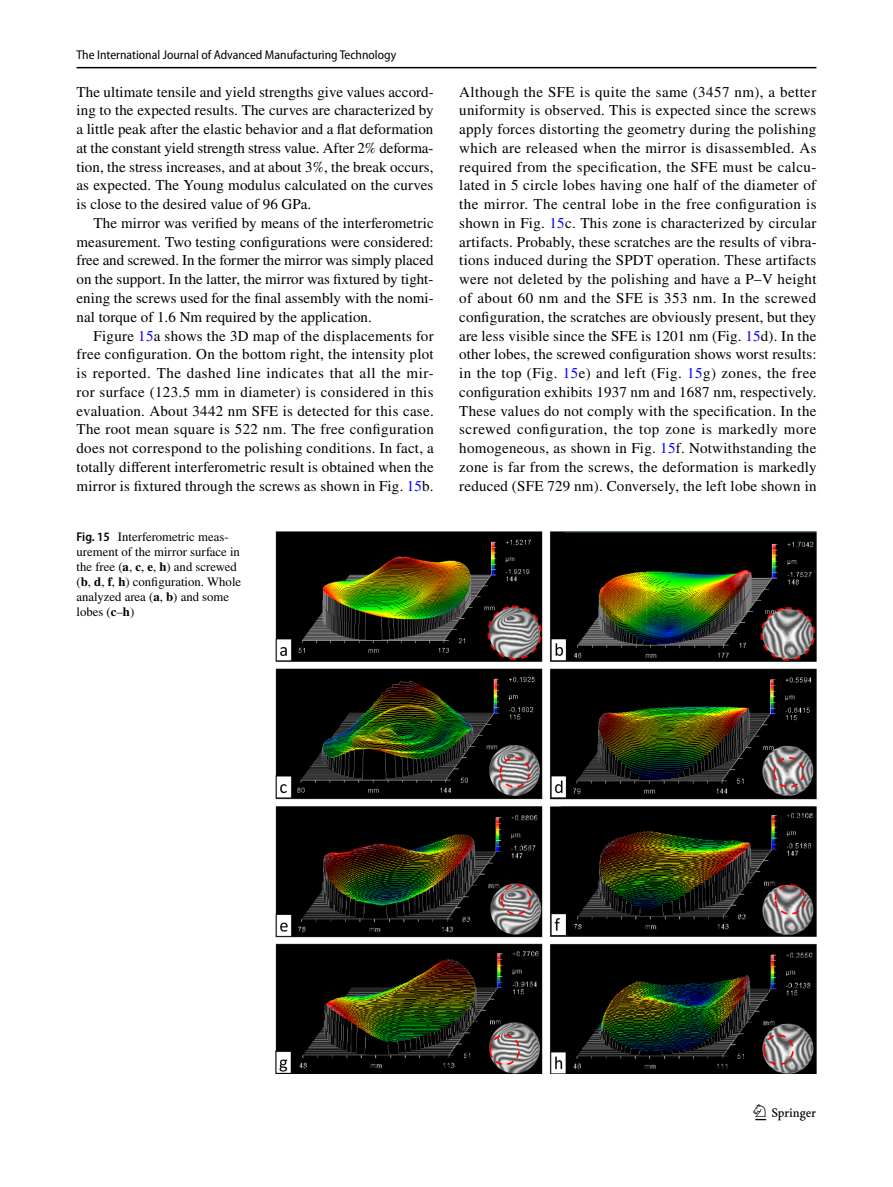
<style>
.page{position:relative;width:893px;height:1187px;background:#fff}
.page>*{position:absolute;margin:0;border:0;box-sizing:border-box;transform-origin:0 0}
.t1{font:22.5px "Springnew Regular 3";color:#000}
.t2{font:15px/18.8px "STIX";letter-spacing:.01em;color:#000;text-align:justify}
.t3{font:12.75px/15px "STIX";color:#000}
.t4{font:semi-condensed 12.75px "Myriad Pro";color:#000}
.s1{color:#00f}
.s2{font-family:"Myriad Pro";font-weight:600;font-stretch:semi-condensed}
.s3{font-weight:700}
</style>
<div class="page">
<hr style="left:77px;top:67px;width:739px;height:1px;background:#000">
<img style="left:275px;top:532px;width:541px;height:541px">
<p class="t4" style="left:77px;top:48px;width:321px">The International Journal of Advanced Manufacturing Technology</p>
<p class="t2" style="left:77px;top:83px;width:359px">The ultimate tensile and yield strengths give values accord&shy;ing to the expected results. The curves are characterized by a little peak after the elastic behavior and a flat deformation at the constant yield strength stress value. After 2% deforma&shy;tion, the stress increases, and at about 3%, the break occurs, as expected. The Young modulus calculated on the curves is close to the desired value of 96 GPa.</p>
<p class="t2" style="left:77px;top:214px;width:359px;text-indent:17px">The mirror was verified by means of the interferometric measurement. Two testing configurations were considered: free and screwed. In the former the mirror was simply placed on the support. In the latter, the mirror was fixtured by tight&shy;ening the screws used for the final assembly with the nomi&shy;nal torque of 1.6 Nm required by the application.</p>
<p class="t2" style="left:77px;top:327px;width:359px;text-indent:17px">Figure <span class="s1">15</span>a shows the 3D map of the displacements for free configuration. On the bottom right, the intensity plot is reported. The dashed line indicates that all the mir&shy;ror surface (123.5 mm in diameter) is considered in this evaluation. About 3442 nm SFE is detected for this case.<br>The root mean square is 522 nm. The free configuration does not correspond to the polishing conditions. In fact, a totally different interferometric result is obtained when the mirror is fixtured through the screws as shown in Fig. <span class="s1">15</span>b.</p>
<p class="t3" style="left:77px;top:530px;width:166px"><span class="s2">Fig. 15</span> Interferometric meas&shy;urement of the mirror surface in the free (<span class="s3">a</span>, <span class="s3">c</span>, <span class="s3">e</span>, <span class="s3">h</span>) and screwed (<span class="s3">b</span>, <span class="s3">d</span>, <span class="s3">f</span>, <span class="s3">h</span>) configuration. Whole analyzed area (<span class="s3">a</span>, <span class="s3">b</span>) and some lobes (<span class="s3">c</span>–<span class="s3">h</span>)</p>
<p class="t2" style="left:459px;top:83px;width:359px">Although the SFE is quite the same (3457 nm), a better uniformity is observed. This is expected since the screws apply forces distorting the geometry during the polishing which are released when the mirror is disassembled. As required from the specification, the SFE must be calcu&shy;lated in 5 circle lobes having one half of the diameter of the mirror. The central lobe in the free configuration is shown in Fig. <span class="s1">15</span>c. This zone is characterized by circular artifacts. Probably, these scratches are the results of vibra&shy;tions induced during the SPDT operation. These artifacts were not deleted by the polishing and have a P–V height of about 60 nm and the SFE is 353 nm. In the screwed configuration, the scratches are obviously present, but they are less visible since the SFE is 1201 nm (Fig. <span class="s1">15</span>d). In the other lobes, the screwed configuration shows worst results: in the top (Fig. <span class="s1">15</span>e) and left (Fig. <span class="s1">15</span>g) zones, the free configuration exhibits 1937 nm and 1687 nm, respectively.<br>These values do not comply with the specification. In the screwed configuration, the top zone is markedly more homogeneous, as shown in Fig. <span class="s1">15</span>f. Notwithstanding the zone is far from the screws, the deformation is markedly reduced (SFE 729 nm). Conversely, the left lobe shown in</p>
<h1 class="t1" style="left:755px;top:1104px;width:62px">1 3</h1>
</div>
